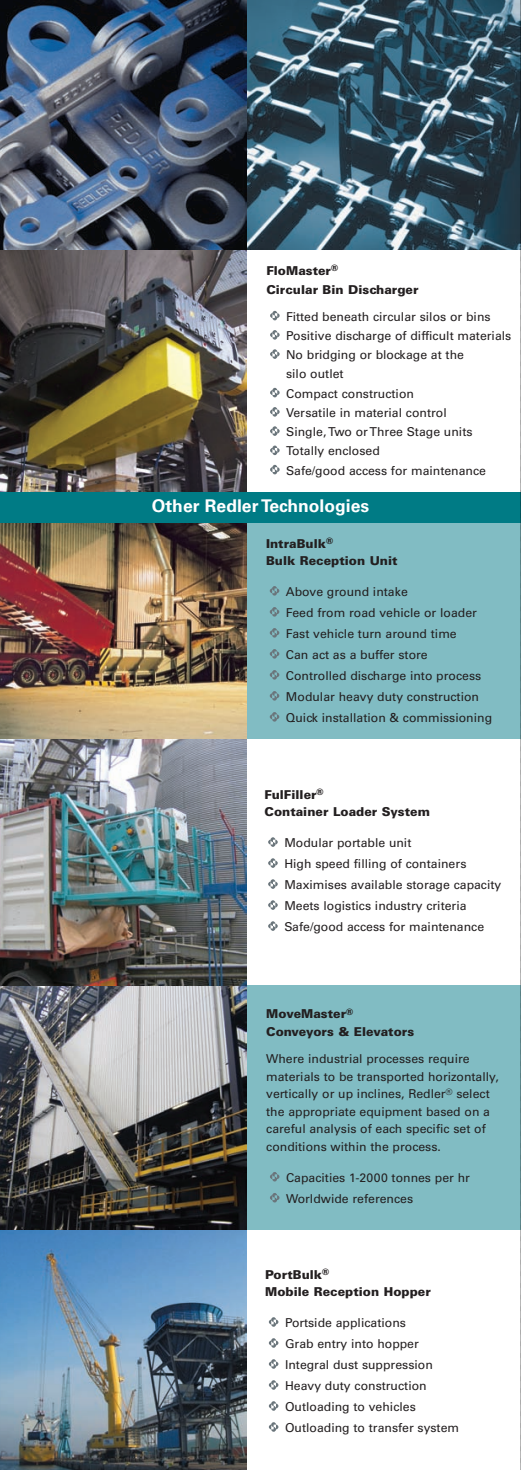
<style>
.page{position:relative;width:521px;height:1470px;background:#fff}
.page>*{position:absolute;margin:0;border:0;box-sizing:border-box;transform-origin:0 0}
.t1{font:700 17.5px "Univers";color:#fff}
.t2{font:12.25px/21px "Univers";color:#231f20}
.t3{font:900 12.25px/17.5px "Univers";color:#231f20}
</style>
<div class="page">
<img style="left:0;top:1229px;width:246px;height:241px">
<div style="left:246px;top:494px;width:274px;height:245px;background:#81bcc3"></div>
<div style="left:246px;top:985px;width:274px;height:244px;background:#81bcc3"></div>
<img style="left:246px;top:0;width:274px;height:249px">
<img style="left:0;top:0;width:246px;height:1229px">
<svg style="left:270px;top:465px;width:9px;height:9px"></svg>
<svg style="left:270px;top:446px;width:9px;height:9px"></svg>
<svg style="left:270px;top:426px;width:9px;height:10px"></svg>
<svg style="left:270px;top:407px;width:9px;height:10px"></svg>
<svg style="left:270px;top:388px;width:9px;height:9px"></svg>
<svg style="left:270px;top:349px;width:9px;height:10px"></svg>
<svg style="left:270px;top:330px;width:9px;height:10px"></svg>
<svg style="left:270px;top:311px;width:9px;height:9px"></svg>
<svg style="left:269px;top:712px;width:10px;height:10px"></svg>
<svg style="left:269px;top:691px;width:10px;height:10px"></svg>
<svg style="left:269px;top:670px;width:10px;height:10px"></svg>
<svg style="left:269px;top:649px;width:10px;height:10px"></svg>
<svg style="left:269px;top:628px;width:10px;height:10px"></svg>
<svg style="left:269px;top:607px;width:10px;height:10px"></svg>
<svg style="left:269px;top:586px;width:10px;height:10px"></svg>
<svg style="left:270px;top:1193px;width:9px;height:9px"></svg>
<svg style="left:270px;top:1172px;width:9px;height:9px"></svg>
<svg style="left:268px;top:1422px;width:10px;height:10px"></svg>
<svg style="left:268px;top:1401px;width:10px;height:10px"></svg>
<svg style="left:268px;top:1380px;width:10px;height:10px"></svg>
<svg style="left:268px;top:1359px;width:10px;height:10px"></svg>
<svg style="left:268px;top:1338px;width:10px;height:10px"></svg>
<svg style="left:268px;top:1317px;width:10px;height:10px"></svg>
<svg style="left:268px;top:921px;width:9px;height:10px"></svg>
<svg style="left:268px;top:900px;width:9px;height:10px"></svg>
<svg style="left:268px;top:879px;width:9px;height:10px"></svg>
<svg style="left:268px;top:858px;width:9px;height:10px"></svg>
<svg style="left:268px;top:837px;width:9px;height:10px"></svg>
<div style="left:0;top:492px;width:520px;height:30px;background:#007b85"></div>
<svg style="left:520px;top:0;width:1px;height:1470px"></svg>
<p class="t3" style="left:266px;top:262px;width:153px;line-height:19.2px">FloMaster<sup>®<br></sup>Circular Bin Discharger</p>
<p class="t2" style="left:286px;top:308px;width:226px;line-height:19.2px">Fitted beneath circular silos or bins<br>Positive discharge of difficult materials<br>No bridging or blockage at the<br>silo outlet<br>Compact construction<br>Versatile in material control<br>Single, Two or Three Stage units<br>Totally enclosed<br>Safe/good access for maintenance</p>
<h1 class="t1" style="left:152px;top:499px;width:219px">Other Redler Technologies</h1>
<p class="t3" style="left:266px;top:536px;width:133px">IntraBulk<sup>®<br></sup>Bulk Reception Unit</p>
<p class="t2" style="left:286px;top:582px;width:207px">Above ground intake<br>Feed from road vehicle or loader<br>Fast vehicle turn around time<br>Can act as a buffer store<br>Controlled discharge into process<br>Modular heavy duty construction<br>Quick installation &amp; commissioning</p>
<p class="t3" style="left:264px;top:787px;width:167px">FulFiller<sup>®<br></sup>Container Loader System</p>
<p class="t2" style="left:284px;top:833px;width:218px">Modular portable unit<br>High speed filling of containers<br>Maximises available storage capacity<br>Meets logistics industry criteria<br>Safe/good access for maintenance</p>
<p class="t3" style="left:266px;top:1006px;width:149px">MoveMaster<sup>®<br></sup>Conveyors &amp; Elevators</p>
<p class="t2" style="left:266px;top:1051px;width:234px;line-height:17.5px">Where industrial processes require materials to be transported horizontally, vertically or up inclines, Redler<sup>®</sup> select the appropriate equipment based on a careful analysis of each specific set of conditions within the process.</p>
<p class="t2" style="left:286px;top:1168px;width:185px">Capacities 1-2000 tonnes per hr<br>Worldwide references</p>
<p class="t3" style="left:265px;top:1267px;width:167px">PortBulk<sup>®<br></sup>Mobile Reception Hopper</p>
<p class="t2" style="left:285px;top:1313px;width:175px">Portside applications<br>Grab entry into hopper<br>Integral dust suppression<br>Heavy duty construction<br>Outloading to vehicles<br>Outloading to transfer system</p>
</div>
